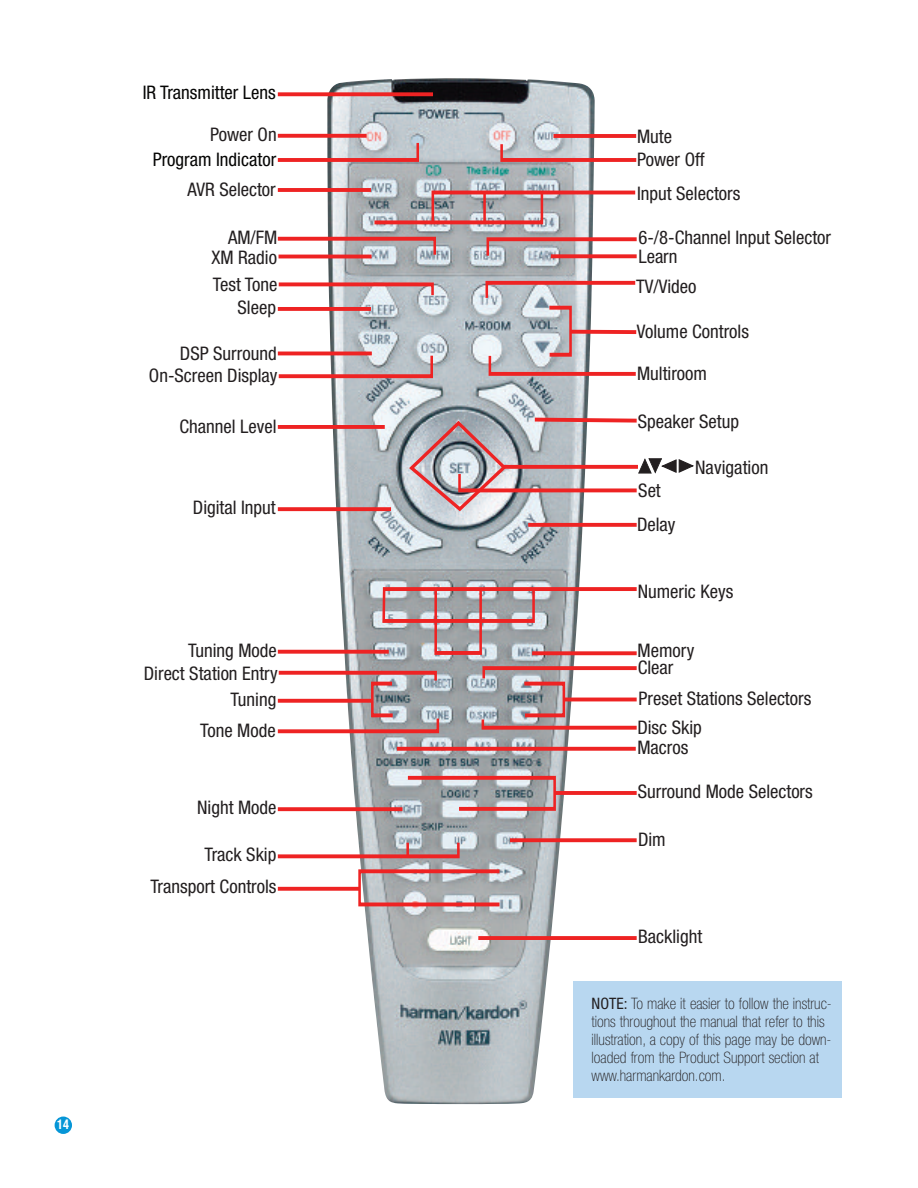
<style>
.page{position:relative;width:918px;height:1188px;background:#fff}
.page>*{position:absolute;margin:0;border:0;box-sizing:border-box;transform-origin:0 0}
.t1{font:condensed 18.75px/19.6px "Helvetica Neue";color:#231f20;text-align:right}
.t2{font:condensed 18.75px "Helvetica Neue";color:#050504}
.t3{font:100 condensed 15.75px/18px "Helvetica Neue";color:#231f20}
.t4{font:700 condensed 13.5px "Helvetica Neue";color:#fff;scale:.9 1}
.s1{font-weight:400}
</style>
<div class="page">
<img style="left:327px;top:78px;width:268px;height:1027px">
<hr style="left:510px;top:839px;width:127px;height:3px;background:#ee2323">
<svg style="left:405px;top:774px;width:152px;height:39px;background:#b79b9e"></svg>
<hr style="left:397px;top:747px;width:239px;height:3px;background:#ee2323">
<svg style="left:480px;top:664px;width:157px;height:68px"></svg>
<hr style="left:528px;top:523px;width:109px;height:3px;background:#ee2323">
<hr style="left:553px;top:134px;width:83px;height:4px;background:#ee2323">
<svg style="left:499px;top:140px;width:138px;height:24px"></svg>
<svg style="left:485px;top:235px;width:152px;height:25px"></svg>
<svg style="left:484px;top:279px;width:152px;height:23px"></svg>
<svg style="left:572px;top:330px;width:64px;height:4px"></svg>
<svg style="left:487px;top:352px;width:149px;height:26px"></svg>
<div style="left:358px;top:870px;width:143px;height:36px;border:3px solid #ee2323"></div>
<hr style="left:278px;top:93px;width:155px;height:3px;background:#ee2323">
<hr style="left:278px;top:134px;width:89px;height:3px;background:#ee2323">
<svg style="left:277px;top:139px;width:143px;height:25px"></svg>
<hr style="left:278px;top:188px;width:93px;height:4px;background:#ee2323">
<svg style="left:278px;top:307px;width:93px;height:4px"></svg>
<svg style="left:277px;top:235px;width:160px;height:24px"></svg>
<svg style="left:278px;top:281px;width:157px;height:18px"></svg>
<svg style="left:277px;top:352px;width:157px;height:28px"></svg>
<svg style="left:277px;top:669px;width:163px;height:66px"></svg>
<svg style="left:278px;top:425px;width:107px;height:4px"></svg>
<hr style="left:278px;top:508px;width:113px;height:3px;background:#ee2323">
<hr style="left:278px;top:650px;width:111px;height:3px;background:#ee2323">
<hr style="left:278px;top:699px;width:94px;height:3px;background:#ee2323">
<hr style="left:278px;top:808px;width:124px;height:3px;background:#ee2323">
<hr style="left:278px;top:887px;width:81px;height:3px;background:#ee2323">
<svg style="left:555px;top:791px;width:82px;height:4px"></svg>
<svg style="left:277px;top:839px;width:184px;height:21px"></svg>
<div style="left:548px;top:306px;width:24px;height:50px;border:3px solid #ee2323"></div>
<svg style="left:381px;top:585px;width:256px;height:72px"></svg>
<svg style="left:372px;top:189px;width:264px;height:37px;background:#c4a8ac"></svg>
<hr style="left:483px;top:192px;width:3px;height:29px;background:#ee2323">
<svg style="left:407px;top:416px;width:286px;height:98px"></svg>
<hr style="left:551px;top:255px;width:86px;height:3px;background:#ee2323">
<svg style="left:478px;top:936px;width:159px;height:4px"></svg>
<div style="left:55px;top:1117px;width:17px;height:17px;background:#0696d7;border-radius:50%"></div>
<div style="left:573px;top:981px;width:269px;height:117px;background:#b8d7f0"></div>
<p class="t2" style="left:147px;top:86px;width:131px">R Transmitter Lens</p>
<p class="t1" style="left:210px;top:126px;width:68px">Powe On</p>
<p class="t2" style="left:153px;top:153px;width:125px">Program Indicator</p>
<p class="t1" style="left:188px;top:181px;width:90px">AVR Selector</p>
<p class="t1" style="left:212px;top:229px;width:67px">AM/FM<br>XM Radio</p>
<p class="t1" style="left:213px;top:274px;width:66px;line-height:23.4px">Test Tone<br>Sleep</p>
<p class="t1" style="left:149px;top:343px;width:130px;line-height:22.8px">DSP Surround<br>On-Screen Display</p>
<p class="t1" style="left:180px;top:418px;width:99px">Channel Level</p>
<p class="t1" style="left:193px;top:499px;width:84px">Digita Input</p>
<p class="t1" style="left:144px;top:641px;width:135px;line-height:22.5px">Tuning Mode<br>Direct Station Entry</p>
<p class="t1" style="left:200px;top:686px;width:78px;line-height:30.8px">Tuning<br>Tone Mode</p>
<p class="t1" style="left:197px;top:799px;width:81px">Night Mode</p>
<p class="t1" style="left:150px;top:839px;width:128px;line-height:32.7px">Track Skip<br>Transport Controls</p>
<p class="t4" style="left:57px;top:1120px;width:15px">14</p>
<p class="t1" style="left:637px;top:128px;width:37px">Mute</p>
<p class="t1" style="left:637px;top:151px;width:60px">Powe O</p>
<p class="t1" style="left:641px;top:185px;width:101px">nput Selectors</p>
<p class="t1" style="left:638px;top:229px;width:194px;text-align:left">6-/8-Channel Input Selector<br>Learn</p>
<p class="t1" style="left:636px;top:278px;width:62px">TV/Video</p>
<p class="t1" style="left:637px;top:323px;width:114px">Volume Controls</p>
<p class="t1" style="left:637px;top:365px;width:72px">Multiroom</p>
<p class="t1" style="left:638px;top:413px;width:103px">Speake Setup</p>
<p class="t1" style="left:638px;top:482px;width:24px">Set</p>
<p class="t1" style="left:637px;top:516px;width:40px">Delay</p>
<p class="t1" style="left:695px;top:459px;width:75px">Navigation</p>
<p class="t1" style="left:638px;top:583px;width:97px">Numeric Keys</p>
<p class="t1" style="left:638px;top:644px;width:58px;line-height:16.6px;text-align:left">Memory<br>Clear</p>
<p class="t1" style="left:637px;top:686px;width:175px;line-height:28.8px;text-align:left">Prese Stations Selectors<br>Dis Skip</p>
<p class="t1" style="left:637px;top:739px;width:52px">Macros</p>
<p class="t1" style="left:638px;top:783px;width:176px">Surround Mode Selectors</p>
<p class="t1" style="left:638px;top:831px;width:29px">Dim</p>
<p class="t1" style="left:638px;top:928px;width:66px">Backlight</p>
<p class="t3" style="left:592px;top:996px;width:242px"><span class="s1">NOTE:</span> To make it easier to follow the instruc&shy;tions throughout the manual that refer to this illustration, a copy of this page may be down&shy;loaded from the Product Support section at www.harmankardon.com.</p>
</div>
